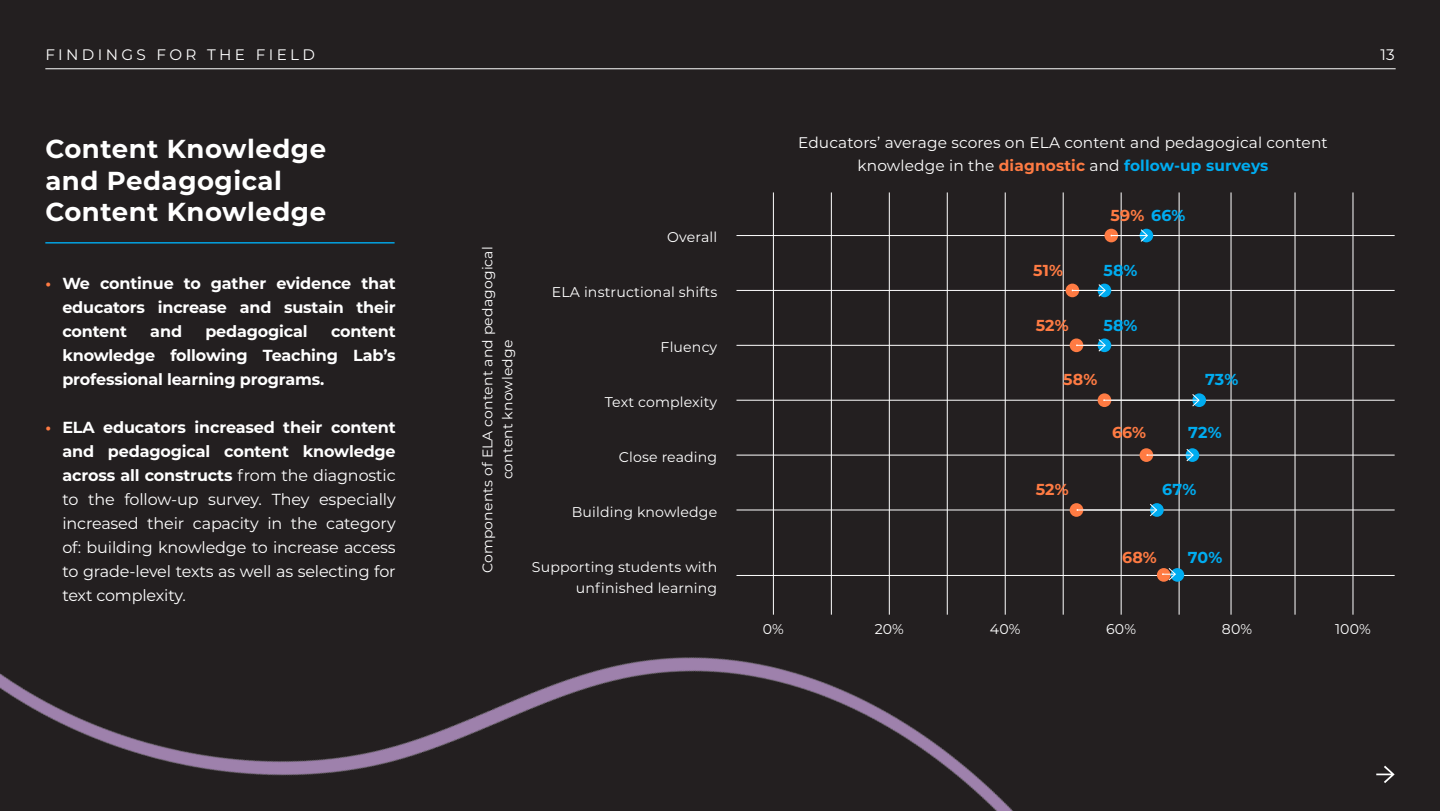
<style>
.page{position:relative;width:1440px;height:811px;background:#231f20}
.page>*{position:absolute;margin:0;border:0;box-sizing:border-box;transform-origin:0 0}
.t1{font:700 26px/31.2px "Montserrat";letter-spacing:.02em;color:#fff}
.t2{font:16px/24px "Montserrat";letter-spacing:-.01em;color:#fff;text-align:justify}
.t3{font:700 16px/24px "Montserrat";letter-spacing:-.01em;color:#fff;text-align:justify}
.t4{font:700 15.8px "Montserrat";letter-spacing:.01em;color:#ff7b43}
.t5{font:700 15.8px "Montserrat";letter-spacing:.01em;color:#00acf0}
.t6{font:15.4px/23px "Montserrat";letter-spacing:.01em;color:#fff;text-align:center}
.t7{font:15.2px "Montserrat";letter-spacing:.22em;color:#fff}
.t8{font:14.2px/21.2px "Montserrat";letter-spacing:.01em;color:#fff;text-align:right}
.t9{font:14px/20px "Montserrat";letter-spacing:.01em;color:#fff;text-align:center}
.s1{color:#ff7b43}
.s2{font-weight:700;color:#ff7b43}
.s3{font-weight:700}
.s4{font-weight:700;color:#00acf0}
.s5{color:#00acf0}
</style>
<div class="page">
<hr style="left:1121px;top:192px;width:1px;height:422px;background:#fff">
<hr style="left:736px;top:345px;width:659px;height:1px;background:#fff">
<hr style="left:773px;top:192px;width:1px;height:422px;background:#fff">
<hr style="left:831px;top:192px;width:1px;height:422px;background:#fff">
<hr style="left:889px;top:192px;width:1px;height:422px;background:#fff">
<hr style="left:947px;top:192px;width:1px;height:422px;background:#fff">
<hr style="left:1005px;top:192px;width:1px;height:422px;background:#fff">
<hr style="left:1063px;top:192px;width:1px;height:422px;background:#fff">
<hr style="left:1179px;top:192px;width:1px;height:422px;background:#fff">
<hr style="left:1231px;top:192px;width:1px;height:422px;background:#fff">
<hr style="left:1295px;top:192px;width:1px;height:422px;background:#fff">
<hr style="left:1353px;top:192px;width:1px;height:422px;background:#fff">
<hr style="left:736px;top:575px;width:659px;height:1px;background:#fff">
<hr style="left:736px;top:509px;width:659px;height:1px;background:#fff">
<hr style="left:736px;top:455px;width:659px;height:1px;background:#fff">
<hr style="left:736px;top:400px;width:659px;height:1px;background:#fff">
<hr style="left:736px;top:290px;width:659px;height:1px;background:#fff">
<hr style="left:736px;top:235px;width:659px;height:1px;background:#fff">
<div style="left:1157px;top:568px;width:14px;height:14px;background:#ff7b43;border-radius:50%"></div>
<div style="left:1171px;top:568px;width:13px;height:14px;background:#00acf0;border-radius:50%"></div>
<div style="left:1070px;top:503px;width:13px;height:14px;background:#ff7b43;border-radius:50%"></div>
<div style="left:1150px;top:503px;width:14px;height:14px;background:#00acf0;border-radius:50%"></div>
<div style="left:1140px;top:448px;width:13px;height:14px;background:#ff7b43;border-radius:50%"></div>
<div style="left:1186px;top:448px;width:13px;height:14px;background:#00acf0;border-radius:50%"></div>
<div style="left:1098px;top:393px;width:13px;height:14px;background:#ff7b43;border-radius:50%"></div>
<div style="left:1192px;top:393px;width:14px;height:14px;background:#00acf0;border-radius:50%"></div>
<div style="left:1098px;top:338px;width:13px;height:14px;background:#00acf0;border-radius:50%"></div>
<div style="left:1070px;top:338px;width:13px;height:14px;background:#ff7b43;border-radius:50%"></div>
<div style="left:1098px;top:284px;width:13px;height:13px;background:#00acf0;border-radius:50%"></div>
<div style="left:1066px;top:284px;width:13px;height:13px;background:#ff7b43;border-radius:50%"></div>
<div style="left:1104px;top:229px;width:14px;height:13px;background:#ff7b43;border-radius:50%"></div>
<div style="left:1140px;top:229px;width:13px;height:13px;background:#00acf0;border-radius:50%"></div>
<svg style="left:1162px;top:568px;width:14px;height:12px"></svg>
<hr style="left:1077px;top:509px;width:80px;height:1px;background:#fff">
<svg style="left:1150px;top:503px;width:7px;height:13px"></svg>
<hr style="left:1147px;top:455px;width:46px;height:1px;background:#fff">
<svg style="left:1186px;top:448px;width:8px;height:13px"></svg>
<hr style="left:1104px;top:400px;width:95px;height:1px;background:#fff">
<svg style="left:1192px;top:394px;width:8px;height:13px"></svg>
<svg style="left:1076px;top:339px;width:30px;height:13px"></svg>
<hr style="left:1073px;top:290px;width:32px;height:1px;background:#fff">
<svg style="left:1098px;top:284px;width:8px;height:13px"></svg>
<hr style="left:1111px;top:235px;width:36px;height:1px;background:#fff">
<svg style="left:1140px;top:229px;width:8px;height:13px"></svg>
<img style="left:0;top:231px;width:1036px;height:580px">
<svg style="left:1376px;top:765px;width:19px;height:18px"></svg>
<hr style="left:45px;top:68px;width:1351px;height:1px;background:#fff">
<p class="t7" style="left:45px;top:44px;width:271px">FINDINGS FOR THE FIELD</p>
<p class="t1" style="left:45px;top:132px;width:282px">Content Knowledge and Pedagogical<br>Content Knowledge</p>
<p class="t3" style="left:62px;top:270px;width:335px;text-indent:-17px"><span class="s1">•</span> We continue to gather evidence that educators increase and sustain their content</p>
<p class="t3" style="left:150px;top:318px;width:33px">and</p>
<p class="t3" style="left:205px;top:318px;width:104px">pedagogical</p>
<p class="t3" style="left:62px;top:318px;width:335px;text-indent:269px">content knowledge following Teaching Lab’s professional learning programs.</p>
<p class="t2" style="left:62px;top:415px;width:335px;text-indent:-17px"><span class="s2">•</span> <span class="s3">ELA educators increased their content and pedagogical content knowledge across all constructs</span> from the diagnostic to the follow-up survey. They especially increased their capacity in the category of: building knowledge to increase access to grade-level texts as well as selecting for text complexity.</p>
<p class="t9" style="left:477px;top:573px;width:328px;rotate:-90deg">Components of ELA content and pedagogical content knowledge</p>
<p class="t8" style="left:667px;top:226px;width:52px">Overall</p>
<p class="t8" style="left:552px;top:281px;width:167px">ELA instructional shifts</p>
<p class="t8" style="left:661px;top:336px;width:58px">Fluency</p>
<p class="t8" style="left:605px;top:391px;width:114px">Text complexity</p>
<p class="t8" style="left:619px;top:446px;width:100px">Close reading</p>
<p class="t8" style="left:572px;top:501px;width:147px">Building knowledge</p>
<p class="t8" style="left:532px;top:555px;width:187px">Supporting students with unfinished learning</p>
<p class="t7" style="left:1381px;top:44px;width:16px">13</p>
<p class="t6" style="left:798px;top:131px;width:531px">Educators’ average scores on ELA content and pedagogical content knowledge in the <span class="s2">diagnostic</span> and <span class="s4">follow-up surveys</span></p>
<p class="t4" style="left:1110px;top:204px;width:76px">59% <span class="s5">66%</span></p>
<p class="t4" style="left:1033px;top:259px;width:31px">51%</p>
<p class="t5" style="left:1104px;top:259px;width:35px">58%</p>
<p class="t4" style="left:1036px;top:313px;width:35px">52%</p>
<p class="t5" style="left:1104px;top:313px;width:35px">58%</p>
<p class="t4" style="left:1063px;top:368px;width:35px">58%</p>
<p class="t5" style="left:1205px;top:368px;width:35px">73%</p>
<p class="t4" style="left:1112px;top:421px;width:36px">66%</p>
<p class="t5" style="left:1188px;top:421px;width:35px">72%</p>
<p class="t4" style="left:1036px;top:478px;width:35px">52%</p>
<p class="t5" style="left:1162px;top:478px;width:36px">67%</p>
<p class="t4" style="left:1122px;top:546px;width:36px">68%</p>
<p class="t5" style="left:1188px;top:546px;width:36px">70%</p>
<p class="t8" style="left:763px;top:617px;width:23px">0%</p>
<p class="t8" style="left:875px;top:617px;width:31px">20%</p>
<p class="t8" style="left:990px;top:617px;width:32px">40%</p>
<p class="t8" style="left:1222px;top:617px;width:32px">80%</p>
<p class="t8" style="left:1335px;top:617px;width:37px">100%</p>
<p class="t8" style="left:1106px;top:617px;width:31px">60%</p>
</div>
